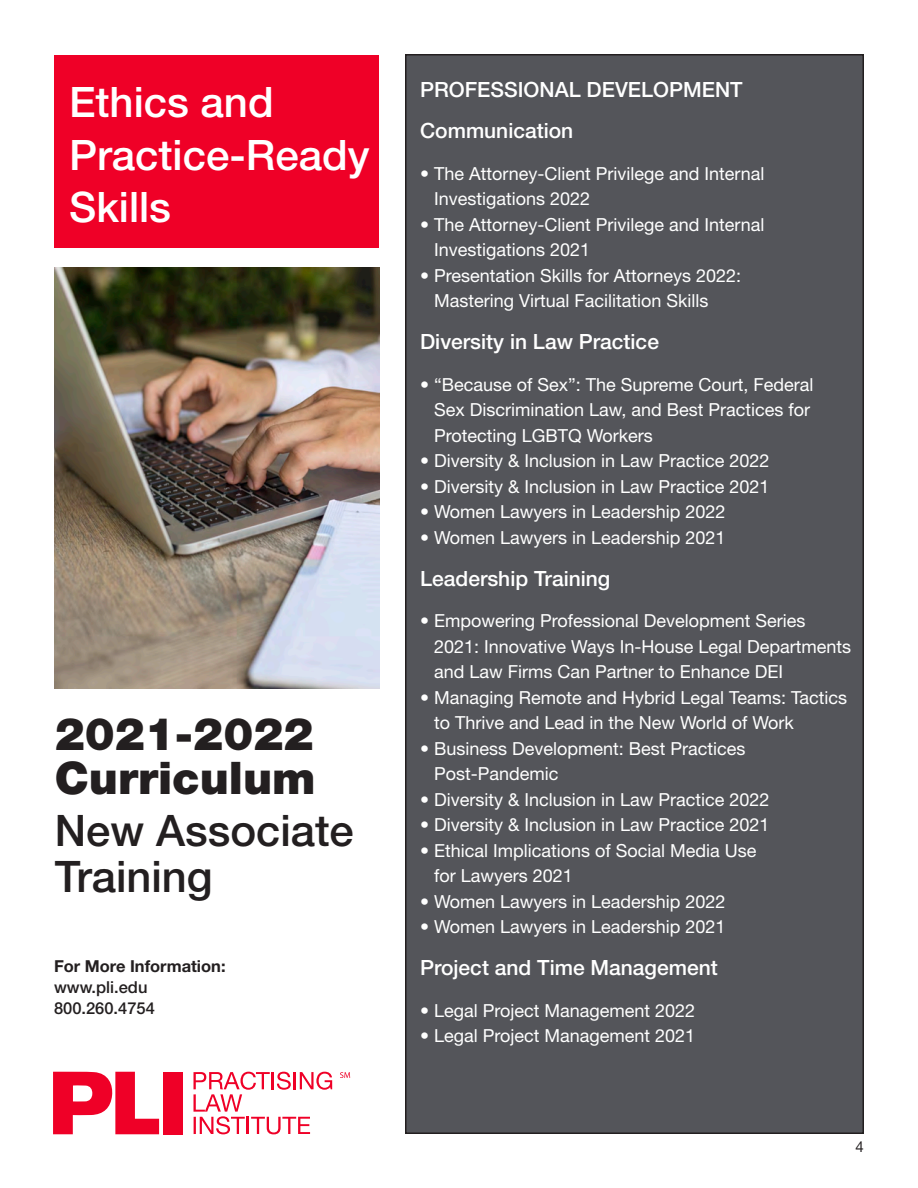
<style>
.page{position:relative;width:918px;height:1188px;background:#fff}
.page>*{position:absolute;margin:0;border:0;box-sizing:border-box;transform-origin:0 0}
.t1{font:900 45px "Helvetica Neue LT Std";color:#231f20}
.t2{font:500 43.5px/46.5px "Helvetica Neue LT Std";color:#231f20}
.t3{font:500 42px/52.5px "Helvetica Neue LT Std";color:#fff}
.t4{font:500 21px "Helvetica Neue LT Std";color:#fff}
.t5{font:18px/25.5px "Helvetica Neue LT Std";color:#fff}
.t6{font:500 16.5px "Helvetica Neue LT Std";color:#231f20}
.t7{font:700 16.5px "Helvetica Neue LT Std";color:#231f20}
.t8{font:15px "Helvetica Neue LT Std";color:#231f20}
</style>
<div class="page">
<div style="left:55px;top:55px;width:324px;height:193px;background:#ef0027"></div>
<div style="left:406px;top:55px;width:457px;height:1078px;background:#54555a"></div>
<svg style="left:53px;top:1072px;width:106px;height:62px"></svg>
<div style="left:163px;top:1072px;width:20px;height:62px;background:#ef0027"></div>
<svg style="left:194px;top:1072px;width:138px;height:62px"></svg>
<svg style="left:340px;top:1072px;width:10px;height:6px"></svg>
<img style="left:54px;top:268px;width:325px;height:421px">
<p class="t3" style="left:69px;top:76px;width:302px">Ethics and<br>Practice-Ready<br>Skills</p>
<p class="t1" style="left:55px;top:707px;width:260px">2021-2022</p>
<p class="t1" style="left:55px;top:751px;width:262px">Curriculum</p>
<p class="t2" style="left:55px;top:807px;width:301px">New Associate<br>Training</p>
<p class="t7" style="left:54px;top:956px;width:173px">For More Information:</p>
<p class="t6" style="left:54px;top:977px;width:95px">www.pli.edu</p>
<p class="t6" style="left:54px;top:998px;width:102px">800.260.4754</p>
<p class="t4" style="left:420px;top:77px;width:324px">PROFESSIONAL DEVELOPMENT</p>
<p class="t4" style="left:420px;top:118px;width:155px">Communication</p>
<p class="t5" style="left:434px;top:161px;width:332px;text-indent:-14px">• The Attorney-Client Privilege and Internal<br>Investigations 2022</p>
<p class="t5" style="left:434px;top:212px;width:332px;text-indent:-14px">• The Attorney-Client Privilege and Internal<br>Investigations 2021</p>
<p class="t5" style="left:434px;top:263px;width:309px;text-indent:-14px">• Presentation Skills for Attorneys 2022:<br>Mastering Virtual Facilitation Skills</p>
<p class="t4" style="left:420px;top:329px;width:240px">Diversity in Law Practice</p>
<p class="t5" style="left:420px;top:372px;width:395px">• “Because of Sex”: The Supreme Court, Federal</p>
<p class="t5" style="left:434px;top:397px;width:378px">Sex Discrimination Law, and Best Practices for<br>Protecting LGBTQ Workers</p>
<p class="t5" style="left:420px;top:448px;width:351px">• Diversity &amp; Inclusion in Law Practice 2022</p>
<p class="t5" style="left:420px;top:474px;width:351px">• Diversity &amp; Inclusion in Law Practice 2021</p>
<p class="t5" style="left:420px;top:499px;width:307px">• Women Lawyers in Leadership 2022</p>
<p class="t5" style="left:420px;top:525px;width:307px">• Women Lawyers in Leadership 2021</p>
<p class="t4" style="left:420px;top:566px;width:192px">Leadership Training</p>
<p class="t5" style="left:434px;top:608px;width:418px;text-indent:-14px">• Empowering Professional Development Series<br>2021: Innovative Ways In-House Legal Departments and Law Firms Can Partner to Enhance DEI</p>
<p class="t5" style="left:434px;top:684px;width:415px;text-indent:-14px">• Managing Remote and Hybrid Legal Teams: Tactics to Thrive and Lead in the New World of Work</p>
<p class="t5" style="left:434px;top:735px;width:313px;text-indent:-14px">• Business Development: Best Practices<br>Post-Pandemic</p>
<p class="t5" style="left:420px;top:786px;width:351px">• Diversity &amp; Inclusion in Law Practice 2022</p>
<p class="t5" style="left:420px;top:812px;width:351px">• Diversity &amp; Inclusion in Law Practice 2021</p>
<p class="t5" style="left:434px;top:837px;width:324px;text-indent:-14px">• Ethical Implications of Social Media Use for Lawyers 2021</p>
<p class="t5" style="left:420px;top:888px;width:307px">• Women Lawyers in Leadership 2022</p>
<p class="t5" style="left:420px;top:914px;width:307px">• Women Lawyers in Leadership 2021</p>
<p class="t4" style="left:420px;top:955px;width:299px">Project and Time Management</p>
<p class="t5" style="left:420px;top:997px;width:277px">• Legal Project Management 2022</p>
<p class="t5" style="left:420px;top:1023px;width:277px">• Legal Project Management 2021</p>
<p class="t8" style="left:856px;top:1138px;width:10px">4</p>
</div>
